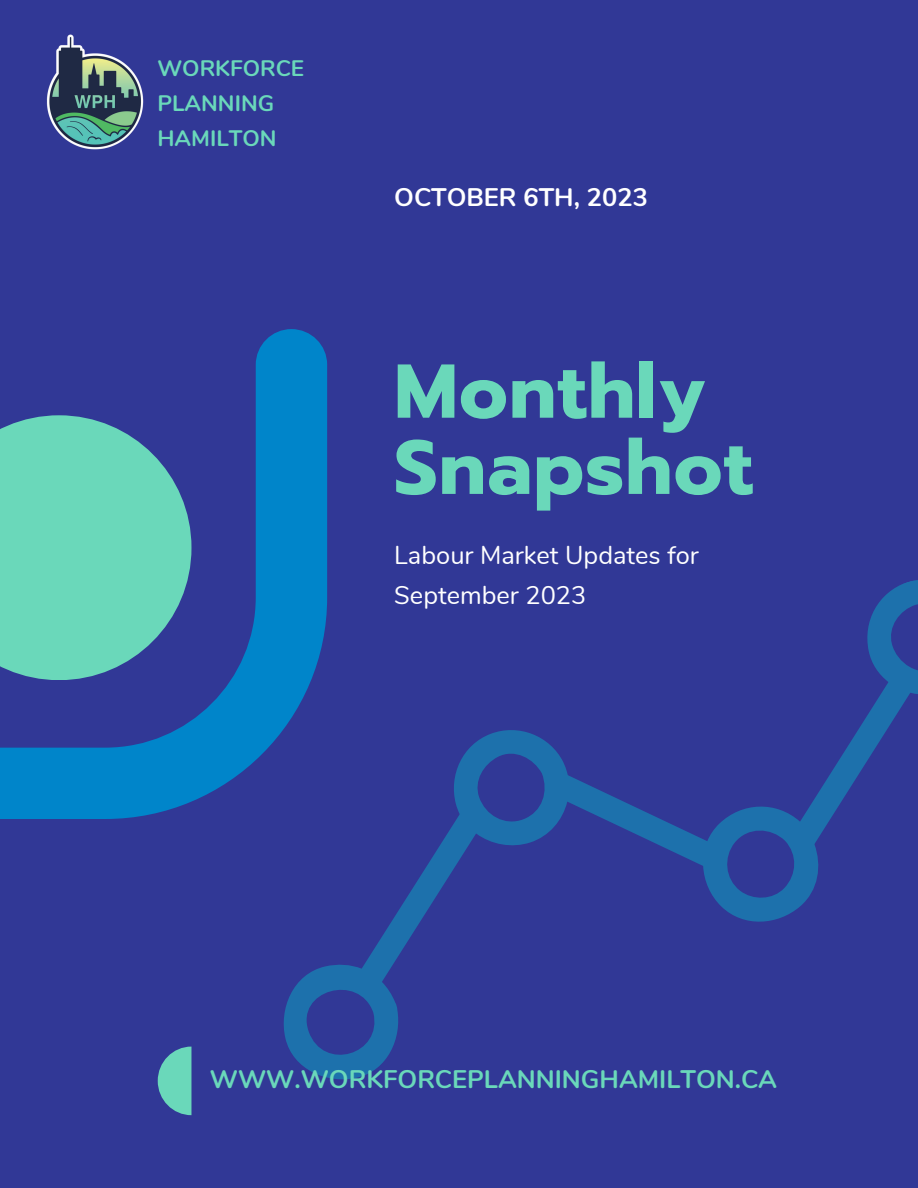
<style>
.page{position:relative;width:918px;height:1188px;background:#313896}
.page>*{position:absolute;margin:0;border:0;box-sizing:border-box;transform-origin:0 0}
.t1{font:700 76.2px/76.2px "Prompt";letter-spacing:.015em;color:#6ad8ba}
.t2{font:25.35px/40.2px "Nunito";color:#fff}
.t3{font:700 25.35px "Nunito";color:#6ad8ba}
.t4{font:700 25.35px "Nunito";color:#fff}
.t5{font:700 22.35px/34.8px "Nunito";color:#6ad8ba}
</style>
<div class="page">
<svg style="left:327px;top:847px;width:112px;height:233px"></svg>
<svg style="left:439px;top:580px;width:479px;height:342px"></svg>
<svg style="left:0;top:329px;width:327px;height:787px"></svg>
<svg style="left:0;top:415px;width:191px;height:265px;fill:#6ad8ba"></svg>
<svg style="left:158px;top:1047px;width:33px;height:68px"></svg>
<img style="left:46px;top:34px;width:98px;height:116px">
<p class="t5" style="left:157px;top:51px;width:148px">WORKFORCE<br>PLANNING<br>HAMILTON</p>
<p class="t4" style="left:394px;top:180px;width:255px">OCTOBER 6TH, 2023</p>
<p class="t1" style="left:394px;top:354px;width:360px">Monthly<br>Snapshot</p>
<p class="t2" style="left:394px;top:535px;width:306px">Labour Market Updates for<br>September 2023</p>
<p class="t3" style="left:210px;top:1062px;width:569px">WWW.WORKFORCEPLANNINGHAMILTON.CA</p>
</div>
